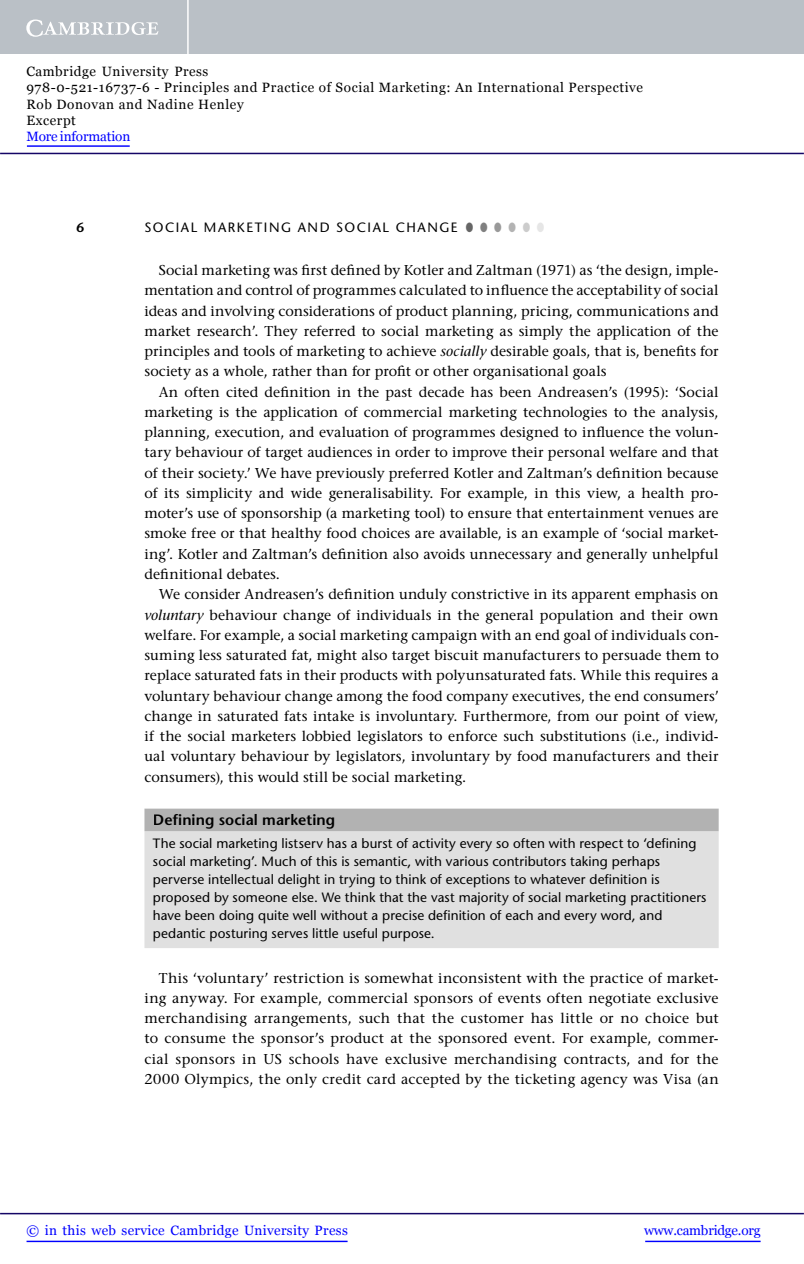
<style>
.page{position:relative;width:804px;height:1264px;background:#fff}
.page>*{position:absolute;margin:0;border:0;box-sizing:border-box;transform-origin:0 0}
.t1{font:600 15px "Stone Sans Std";letter-spacing:.005em;color:#000}
.t2{font:500 14.25px/20.2px "Stone Serif Std";letter-spacing:.01em;color:#000;text-align:justify}
.t3{font:500 13.5px/18px "Stone Sans Std";letter-spacing:.01em;color:#000}
.t4{font:13.5px/16.2px "Georgia";letter-spacing:.045em;color:#000}
.t5{font:13.5px "Georgia";letter-spacing:.025em;color:#00f}
.t6{font:500 13.5px "Stone Sans Std";letter-spacing:.115em;color:#000}
.t7{font:13.5px "Georgia";letter-spacing:-.015em;color:#00f}
.t8{font:13.5px "Georgia";letter-spacing:-.01em;color:#00f}
.t9{font:600 13.5px "Stone Sans Std";color:#000}
.s1{color:#666}
.s2{color:#808080}
.s3{color:#999}
.s4{color:#b3b3b3}
.s5{color:#ccc}
.s6{color:#e6e6e6}
.s7{font-style:italic}
</style>
<div class="page">
<div style="left:144px;top:831px;width:574px;height:117px;background:#e0e0e0"></div>
<div style="left:153px;top:838px;width:543px;height:13px;background:#e0e0e0"></div>
<div style="left:153px;top:856px;width:507px;height:13px;background:#e0e0e0"></div>
<div style="left:154px;top:874px;width:505px;height:13px;background:#e0e0e0"></div>
<div style="left:154px;top:892px;width:552px;height:13px;background:#e0e0e0"></div>
<div style="left:154px;top:910px;width:508px;height:13px;background:#e0e0e0"></div>
<div style="left:154px;top:928px;width:281px;height:13px;background:#e0e0e0"></div>
<div style="left:144px;top:808px;width:574px;height:23px;background:#b2b2b2"></div>
<div style="left:154px;top:814px;width:181px;height:15px;background:#b2b2b2"></div>
<div style="left:0;top:0;width:804px;height:54px;background:#bac0c6"></div>
<svg style="left:26px;top:20px;width:132px;height:17px"></svg>
<hr style="left:187px;top:0;width:2px;height:54px;background:#fff">
<hr style="left:0;top:153px;width:804px;height:1px;background:#150666">
<hr style="left:27px;top:145px;width:103px;height:2px;background:#00f">
<hr style="left:645px;top:1240px;width:115px;height:2px;background:#00f">
<hr style="left:0;top:1212px;width:804px;height:2px;background:#150666">
<hr style="left:27px;top:1240px;width:320px;height:2px;background:#00f">
<p class="t4" style="left:26px;top:64px;width:618px">Cambridge University Press<br>978-0-521-16737-6 - Principles and Practice of Social Marketing: An International Perspective Rob Donovan and Nadine Henley<br>Excerpt</p>
<p class="t8" style="left:26px;top:128px;width:105px">More information</p>
<p class="t9" style="left:76px;top:221px;width:9px">6</p>
<p class="t6" style="left:144px;top:221px;width:401px">SOCIAL MARKETING AND SOCIAL CHANGE <span class="s1">●</span> <span class="s2">●</span> <span class="s3">●</span> <span class="s4">●</span> <span class="s5">●</span> <span class="s6">●</span></p>
<p class="t2" style="left:144px;top:261px;width:576px;text-indent:14px">Social marketing was first defined by Kotler and Zaltman ( 1971 ) as ‘the design, imple&shy;mentation and control of programmes calculated to influence the acceptability of social ideas and involving considerations of product planning, pricing, communications and market research’. They referred to social marketing as simply the application of the principles and tools of marketing to achieve <span class="s7">socially</span> desirable goals, that is, benefits for society as a whole, rather than for profit or other organisational goals</p>
<p class="t2" style="left:144px;top:383px;width:576px;text-indent:14px">An often cited definition in the past decade has been Andreasen’s ( 1995 ): ‘Social marketing is the application of commercial marketing technologies to the analysis, planning, execution, and evaluation of programmes designed to influence the volun&shy;tary behaviour of target audiences in order to improve their personal welfare and that of their society.’ We have previously preferred Kotler and Zaltman’s definition because of its simplicity and wide generalisability. For example, in this view, a health pro&shy;moter’s use of sponsorship (a marketing tool) to ensure that entertainment venues are smoke free or that healthy food choices are available, is an example of ‘social market&shy;ing’. Kotler and Zaltman’s definition also avoids unnecessary and generally unhelpful definitional debates.</p>
<p class="t2" style="left:144px;top:585px;width:576px;text-indent:14px">We consider Andreasen’s definition unduly constrictive in its apparent emphasis on <span class="s7">voluntary</span> behaviour change of individuals in the general population and their own welfare. For example, a social marketing campaign with an end goal of individuals con&shy;suming less saturated fat, might also target biscuit manufacturers to persuade them to replace saturated fats in their products with polyunsaturated fats. While this requires a voluntary behaviour change among the food company executives, the end consumers’ change in saturated fats intake is involuntary. Furthermore, from our point of view, if the social marketers lobbied legislators to enforce such substitutions (i.e., individ&shy;ual voluntary behaviour by legislators, involuntary by food manufacturers and their consumers), this would still be social marketing.</p>
<p class="t1" style="left:153px;top:814px;width:184px">Defining social marketing</p>
<p class="t3" style="left:153px;top:836px;width:555px">The social marketing listserv has a burst of activity every so often with respect to ‘defining social marketing’. Much of this is semantic, with various contributors taking perhaps perverse intellectual delight in trying to think of exceptions to whatever definition is proposed by someone else. We think that the vast majority of social marketing practitioners have been doing quite well without a precise definition of each and every word, and pedantic posturing serves little useful purpose.</p>
<p class="t2" style="left:144px;top:969px;width:576px;text-indent:14px">This ‘voluntary’ restriction is somewhat inconsistent with the practice of market&shy;ing anyway. For example, commercial sponsors of events often negotiate exclusive merchandising arrangements, such that the customer has little or no choice but to consume the sponsor’s product at the sponsored event. For example, commer&shy;cial sponsors in US schools have exclusive merchandising contracts, and for the 2000 Olympics, the only credit card accepted by the ticketing agency was Visa (an</p>
<p class="t5" style="left:27px;top:1222px;width:323px">© in this web service Cambridge University Press</p>
<p class="t7" style="left:644px;top:1222px;width:118px">www.cambridge.org</p>
</div>
